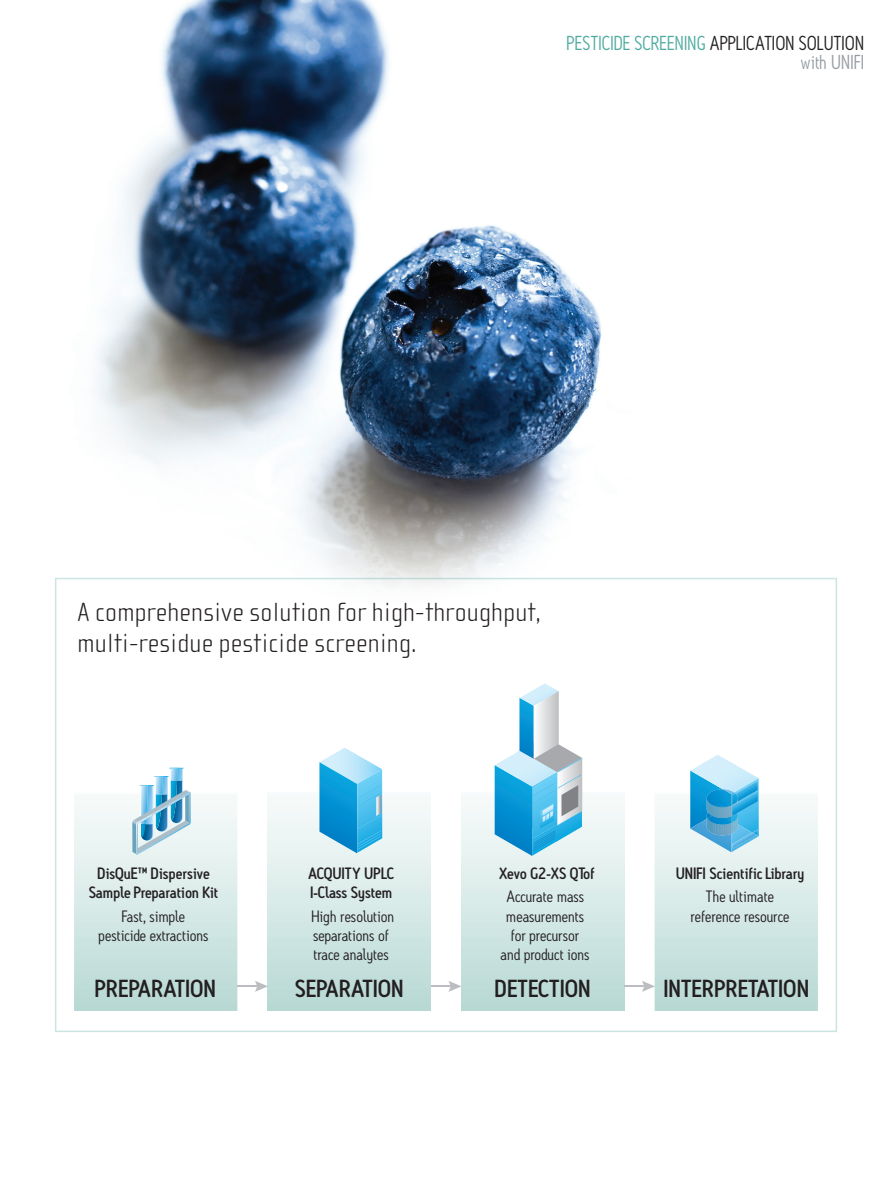
<style>
.page{position:relative;width:891px;height:1188px;background:#fff}
.page>*{position:absolute;margin:0;border:0;box-sizing:border-box;transform-origin:0 0}
.t1{font:100 27px/31.5px "Cholla Sans OT";letter-spacing:.01em;color:#231f20;scale:1.05 1}
.t2{font:500 23.85px "Antitled OT";letter-spacing:.015em;color:#231f20}
.t3{font:19.5px/18.9px "Antitled OT";letter-spacing:.025em;color:#231f20;text-align:right;scale:.92 1}
.t4{font:15.9px/19px "Antitled OT";color:#231f20;text-align:center}
.t5{font:500 15.9px/19px "Antitled OT";color:#231f20;text-align:center}
.s1{color:#4faba0}
.s2{color:#959ca1}
</style>
<div class="page">
<img style="left:55px;top:0;width:641px;height:587px">
<img style="left:690px;top:793px;width:15px;height:26px">
<img style="left:690px;top:819px;width:41px;height:33px">
<img style="left:690px;top:755px;width:69px;height:38px">
<img style="left:731px;top:824px;width:28px;height:28px">
<img style="left:736px;top:781px;width:22px;height:7px">
<img style="left:732px;top:835px;width:24px;height:14px">
<svg style="left:705px;top:788px;width:53px;height:47px;background:#3da8d8"></svg>
<svg style="left:495px;top:683px;width:87px;height:173px"></svg>
<svg style="left:319px;top:748px;width:63px;height:105px;background:#61bee6"></svg>
<svg style="left:237px;top:981px;width:31px;height:11px"></svg>
<svg style="left:431px;top:981px;width:31px;height:11px"></svg>
<svg style="left:624px;top:981px;width:31px;height:11px"></svg>
<svg style="left:132px;top:768px;width:60px;height:87px"></svg>
<p class="t3" style="left:567px;top:33px;width:324px"><span class="s1">PESTICIDE SCREENING</span> APPLICATION SOLUTION <span class="s2">with UNIFI</span></p>
<h1 class="t1" style="left:77px;top:596px;width:443px">A comprehensive solution for high-throughput, multi-residue pesticide screening.</h1>
<p class="t5" style="left:89px;top:863px;width:131px">DisQuE™ Dispersive<br>Sample Preparation Kit</p>
<p class="t4" style="left:98px;top:906px;width:112px">Fast, simple pesticide extractions</p>
<p class="t5" style="left:308px;top:863px;width:87px;text-align:left">ACQUITY UPLC<br>I-Class System</p>
<p class="t4" style="left:311px;top:906px;width:84px;text-align:left">High resolution separations of trace analytes</p>
<p class="t5" style="left:499px;top:863px;width:97px">Xevo G2-XS QTof</p>
<p class="t4" style="left:501px;top:887px;width:91px">Accurate mass measurements for precursor and product ions</p>
<p class="t5" style="left:676px;top:863px;width:130px">UNIFI Scientific Library</p>
<p class="t4" style="left:690px;top:887px;width:100px">The ultimate reference resource</p>
<h2 class="t2" style="left:95px;top:974px;width:122px">PREPARATION</h2>
<h2 class="t2" style="left:295px;top:974px;width:110px">SEPARATION</h2>
<h2 class="t2" style="left:495px;top:974px;width:97px">DETECTION</h2>
<h2 class="t2" style="left:664px;top:974px;width:147px">INTERPRETATION</h2>
</div>
